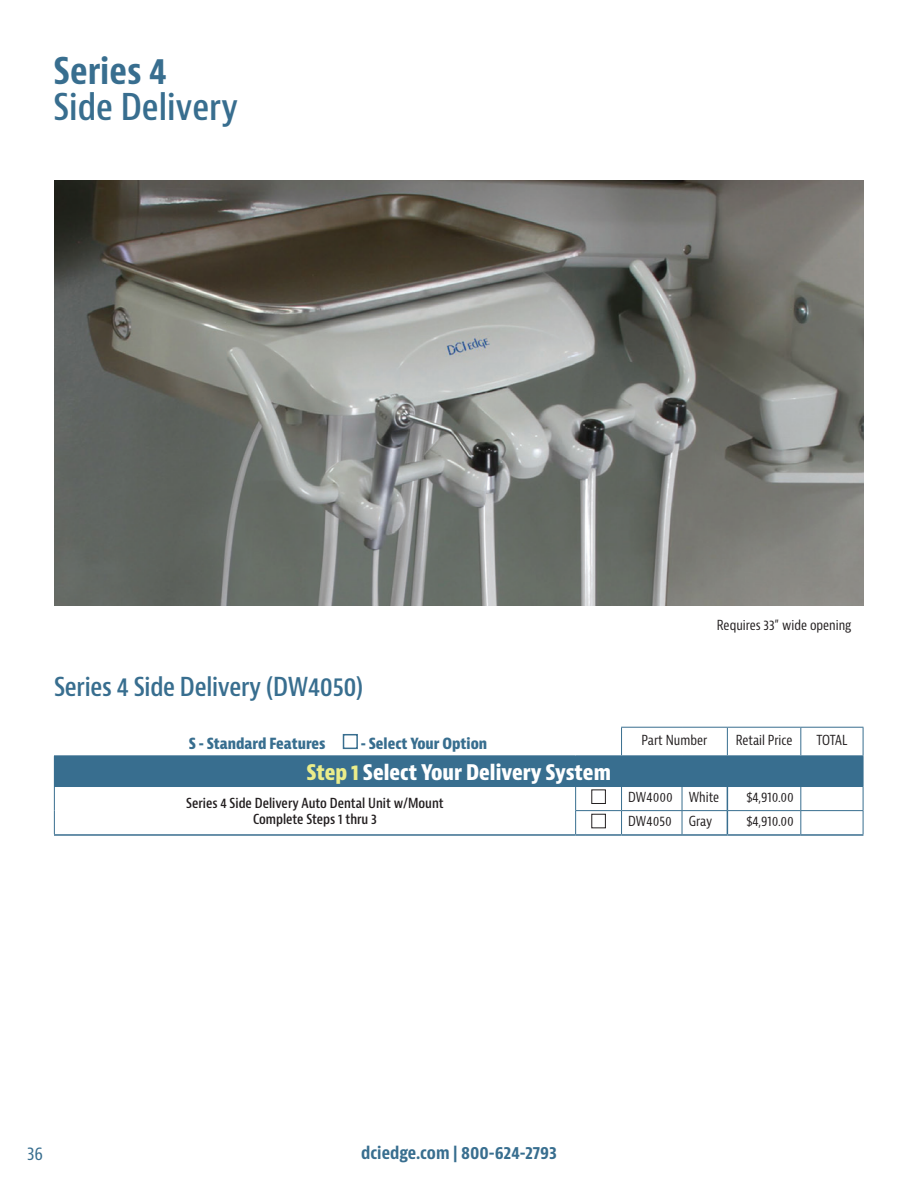
<style>
.page{position:relative;width:918px;height:1188px;background:#fff}
.page>*{position:absolute;margin:0;border:0;box-sizing:border-box;transform-origin:0 0}
.t1{font:600 condensed 36px "Bernina Sans";color:#386e8f}
.t2{font:700 condensed 36px "Bernina Sans";color:#386e8f}
.t3{font:600 condensed 25.5px "Bernina Sans";letter-spacing:-.01em;color:#386e8f}
.t4{font:800 condensed 21px "Bernina Sans";color:#fff}
.t5{font:condensed 18px "Bernina Sans";color:#386e8f}
.t6{font:700 condensed 17.25px "Bernina Sans";letter-spacing:-.005em;color:#386e8f}
.t7{font:800 condensed 15px "Bernina Sans";color:#386e8f}
.t8{font:condensed 13.5px "Bernina Sans";color:#231f20}
.t9{font:600 condensed 13.5px "Bernina Sans";color:#231f20}
.s1{color:#ebed8a}
</style>
<div class="page">
<svg style="left:342px;top:728px;width:521px;height:106px"></svg>
<div style="left:54px;top:756px;width:809px;height:30px;background:#386e8f"></div>
<hr style="left:863px;top:756px;width:1px;height:30px;background:#386e8f">
<hr style="left:54px;top:834px;width:522px;height:2px;background:#386e8f">
<hr style="left:621px;top:727px;width:61px;height:1px;background:#386e8f">
<svg style="left:621px;top:728px;width:1px;height:27px"></svg>
<hr style="left:682px;top:727px;width:45px;height:1px;background:#386e8f">
<hr style="left:727px;top:727px;width:74px;height:1px;background:#386e8f">
<svg style="left:727px;top:728px;width:1px;height:27px"></svg>
<hr style="left:801px;top:727px;width:62px;height:1px;background:#386e8f">
<svg style="left:800px;top:728px;width:1px;height:27px"></svg>
<svg style="left:863px;top:728px;width:1px;height:27px"></svg>
<hr style="left:54px;top:755px;width:522px;height:1px;background:#386e8f">
<hr style="left:576px;top:755px;width:46px;height:1px;background:#386e8f">
<hr style="left:622px;top:755px;width:60px;height:1px;background:#386e8f">
<hr style="left:682px;top:755px;width:45px;height:1px;background:#386e8f">
<hr style="left:727px;top:755px;width:74px;height:1px;background:#386e8f">
<hr style="left:801px;top:755px;width:62px;height:1px;background:#386e8f">
<svg style="left:54px;top:786px;width:1px;height:48px"></svg>
<hr style="left:575px;top:810px;width:47px;height:1px;background:#386e8f">
<svg style="left:575px;top:787px;width:1px;height:47px"></svg>
<hr style="left:622px;top:810px;width:60px;height:1px;background:#386e8f">
<svg style="left:621px;top:787px;width:1px;height:47px"></svg>
<hr style="left:682px;top:810px;width:45px;height:1px;background:#386e8f">
<svg style="left:682px;top:787px;width:1px;height:47px"></svg>
<hr style="left:727px;top:810px;width:74px;height:1px;background:#386e8f">
<hr style="left:801px;top:810px;width:62px;height:1px;background:#386e8f">
<svg style="left:800px;top:787px;width:1px;height:47px"></svg>
<svg style="left:863px;top:786px;width:1px;height:48px"></svg>
<hr style="left:55px;top:786px;width:521px;height:1px;background:#386e8f">
<hr style="left:576px;top:786px;width:46px;height:1px;background:#386e8f">
<hr style="left:622px;top:786px;width:60px;height:1px;background:#386e8f">
<hr style="left:682px;top:786px;width:45px;height:1px;background:#386e8f">
<svg style="left:727px;top:787px;width:1px;height:47px"></svg>
<hr style="left:576px;top:834px;width:46px;height:2px;background:#386e8f">
<hr style="left:622px;top:834px;width:60px;height:2px;background:#386e8f">
<hr style="left:682px;top:834px;width:45px;height:2px;background:#386e8f">
<hr style="left:727px;top:834px;width:74px;height:2px;background:#386e8f">
<hr style="left:801px;top:834px;width:62px;height:2px;background:#386e8f">
<hr style="left:727px;top:786px;width:74px;height:1px;background:#386e8f">
<hr style="left:801px;top:786px;width:62px;height:1px;background:#386e8f">
<div style="left:343px;top:734px;width:15px;height:15px;background:#fff;border:2px solid #386e8f"></div>
<div style="left:591px;top:790px;width:15px;height:14px;border:1px solid #231f20"></div>
<div style="left:591px;top:814px;width:15px;height:14px;border:1px solid #231f20"></div>
<img style="left:54px;top:180px;width:810px;height:426px">
<p class="t2" style="left:53px;top:49px;width:115px">Series 4</p>
<p class="t1" style="left:53px;top:85px;width:186px">Side Delivery</p>
<p class="t3" style="left:54px;top:671px;width:311px">Series 4 Side Delivery (DW4050)</p>
<p class="t8" style="left:717px;top:616px;width:136px">Requires 33” wide opening</p>
<p class="t7" style="left:189px;top:734px;width:138px">S - Standard Features</p>
<p class="t7" style="left:361px;top:734px;width:128px">- Select Your Option</p>
<p class="t8" style="left:642px;top:732px;width:67px">Part Number</p>
<p class="t8" style="left:736px;top:732px;width:58px">Retail Price</p>
<p class="t8" style="left:817px;top:732px;width:32px">TOTAL</p>
<p class="t4" style="left:307px;top:759px;width:306px"><span class="s1">Step 1</span> Select Your Delivery System</p>
<p class="t9" style="left:186px;top:795px;width:259px">Series 4 Side Delivery Auto Dental Unit w/Mount</p>
<p class="t9" style="left:253px;top:811px;width:125px">Complete Steps 1 thru 3</p>
<p class="t8" style="left:628px;top:789px;width:46px">DW4000</p>
<p class="t8" style="left:689px;top:789px;width:32px">White</p>
<p class="t8" style="left:746px;top:789px;width:49px">$4,910.00</p>
<p class="t8" style="left:628px;top:813px;width:45px">DW4050</p>
<p class="t8" style="left:689px;top:813px;width:25px">Gray</p>
<p class="t8" style="left:746px;top:813px;width:49px">$4,910.00</p>
<h3 class="t5" style="left:27px;top:1142px;width:17px">36</h3>
<p class="t6" style="left:361px;top:1143px;width:197px">dciedge.com | 800-624-2793</p>
</div>
